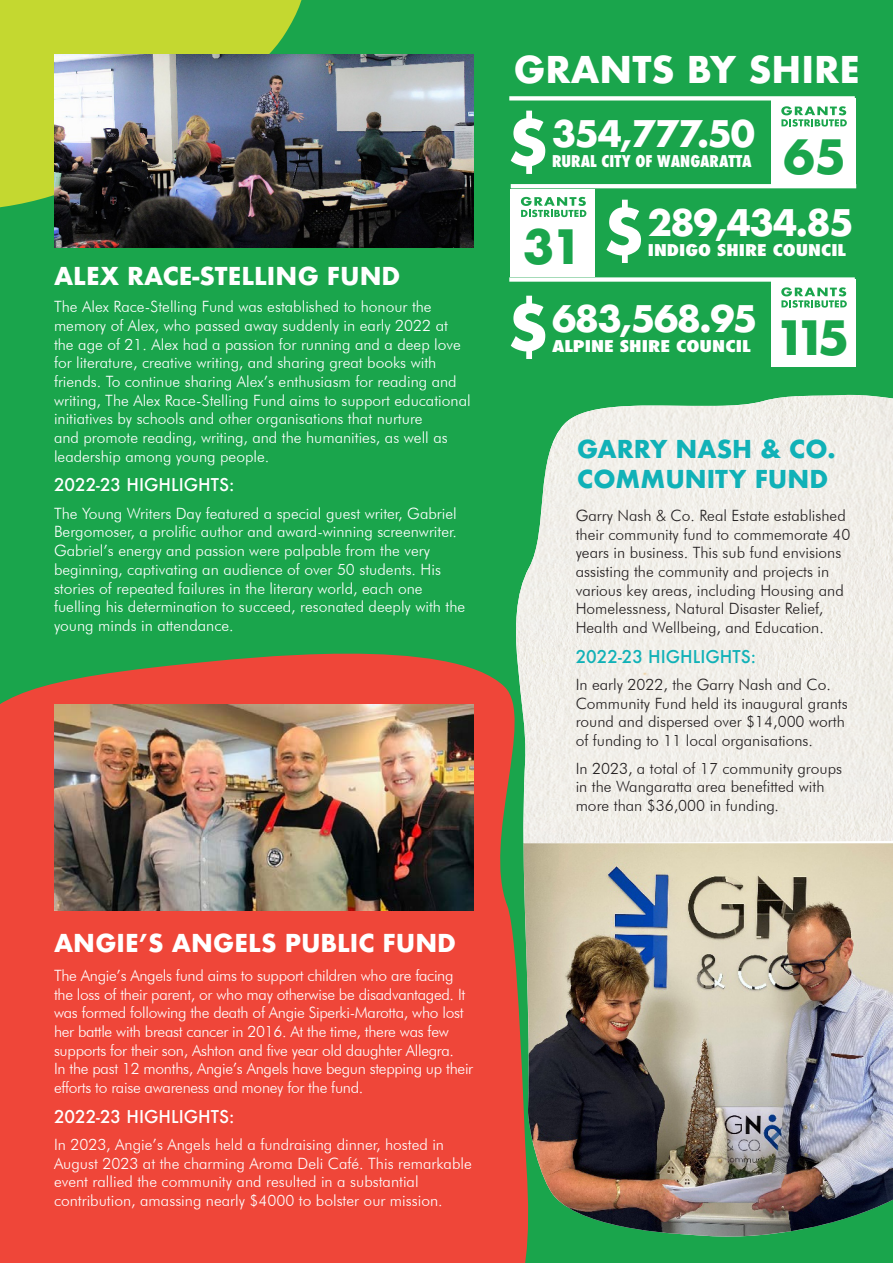
<style>
.page{position:relative;width:893px;height:1263px;background:#1aa54c}
.page>*{position:absolute;margin:0;border:0;box-sizing:border-box;transform-origin:0 0}
.t1{font:700 46.05px "Futura";letter-spacing:-.125em;color:#1aa54c}
.t2{font:700 35.85px "Futura";color:#fff}
.t3{font:700 35.7px "Futura";letter-spacing:-.04em;color:#fff}
.t4{font:700 24px "Futura";color:#fff}
.t5{font:700 24px "Futura";color:#10b1b7}
.t6{font:500 17.1px "Futura";color:#fff}
.t7{font:500 17.1px "Futura";color:#10b1b7}
.t8{font:800 condensed 15.75px "Futura";color:#fff}
.t9{font:800 condensed 15.75px "Futura";color:#fff;scale:1.28 1}
.t10{font:800 condensed 15.75px "Futura";color:#fff;scale:1.3 1}
.t11{font:300 15.6px/18.8px "Futura BT";color:#fff}
.t12{font:300 15.6px/18.8px "Futura BT";color:#231f20}
.t13{font:300 15.6px/18.8px "Futura BT";letter-spacing:-.02em;color:#fff}
</style>
<div class="page">
<div style="left:0;top:653px;width:528px;height:610px;background:#ef4639"></div>
<div style="left:0;top:0;width:302px;height:208px;background:#c4d830"></div>
<svg style="left:500px;top:653px;width:28px;height:588px;fill:#ef4639"></svg>
<img style="left:508px;top:394px;width:385px;height:449px">
<img style="left:523px;top:843px;width:370px;height:396px">
<img style="left:54px;top:54px;width:420px;height:193px">
<img style="left:54px;top:705px;width:420px;height:205px">
<svg style="left:511px;top:184px;width:345px;height:4px"></svg>
<div style="left:509px;top:277px;width:346px;height:5px;background:#fff"></div>
<svg style="left:509px;top:96px;width:346px;height:4px"></svg>
<svg style="left:511px;top:111px;width:34px;height:63px"></svg>
<svg style="left:606px;top:200px;width:35px;height:63px"></svg>
<svg style="left:511px;top:296px;width:34px;height:63px"></svg>
<div style="left:771px;top:98px;width:85px;height:88px;background:#fff"></div>
<svg style="left:781px;top:106px;width:66px;height:21px"></svg>
<div style="left:511px;top:189px;width:84px;height:88px;background:#fff"></div>
<svg style="left:521px;top:197px;width:65px;height:20px"></svg>
<div style="left:771px;top:279px;width:85px;height:88px;background:#fff"></div>
<svg style="left:781px;top:287px;width:66px;height:21px"></svg>
<p class="t4" style="left:54px;top:258px;width:348px">ALEX RACE-STELLING FUND</p>
<p class="t11" style="left:54px;top:297px;width:418px">The Alex Race-Stelling Fund was established to honour the memory of Alex, who passed away suddenly in early 2022 at the age of 21. Alex had a passion for running and a deep love for literature, creative writing, and sharing great books with friends. To continue sharing Alex’s enthusiasm for reading and writing, The Alex Race-Stelling Fund aims to support educational initiatives by schools and other organisations that nurture<br>and promote reading, writing, and the humanities, as well as leadership among young people.</p>
<p class="t6" style="left:54px;top:473px;width:182px">2022-23 HIGHLIGHTS:</p>
<p class="t11" style="left:54px;top:504px;width:413px">The Young Writers Day featured a special guest writer, Gabriel Bergomoser, a prolific author and award-winning screenwriter.<br>Gabriel’s energy and passion were palpable from the very beginning, captivating an audience of over 50 students. His stories of repeated failures in the literary world, each one fuelling his determination to succeed, resonated deeply with the young minds in attendance.</p>
<p class="t2" style="left:514px;top:44px;width:348px">GRANTS BY SHIRE</p>
<p class="t3" style="left:552px;top:108px;width:204px">354,777.50</p>
<p class="t8" style="left:552px;top:151px;width:201px">RURAL CITY OF WANGARATTA</p>
<p class="t1" style="left:783px;top:123px;width:64px">65</p>
<p class="t1" style="left:523px;top:214px;width:61px">31</p>
<p class="t3" style="left:648px;top:197px;width:207px">289,434.85</p>
<p class="t9" style="left:648px;top:240px;width:156px">INDIGO SHIRE COUNCIL</p>
<p class="t3" style="left:552px;top:293px;width:207px">683,568.95</p>
<p class="t10" style="left:552px;top:336px;width:154px">ALPINE SHIRE COUNCIL</p>
<p class="t1" style="left:775px;top:304px;width:76px">115</p>
<p class="t5" style="left:577px;top:432px;width:260px">GARRY NASH &amp; CO.</p>
<p class="t5" style="left:577px;top:461px;width:253px">COMMUNITY FUND</p>
<p class="t12" style="left:576px;top:506px;width:276px">Garry Nash &amp; Co. Real Estate established their community fund to commemorate 40 years in business. This sub fund envisions assisting the community and projects in various key areas, including Housing and Homelessness, Natural Disaster Relief, Health and Wellbeing, and Education.</p>
<p class="t7" style="left:576px;top:644px;width:182px">2022-23 HIGHLIGHTS:</p>
<p class="t12" style="left:576px;top:675px;width:273px">In early 2022, the Garry Nash and Co.<br>Community Fund held its inaugural grants round and dispersed over $14,000 worth of funding to 11 local organisations.</p>
<p class="t12" style="left:576px;top:759px;width:268px">In 2023, a total of 17 community groups in the Wangaratta area benefitted with more than $36,000 in funding.</p>
<p class="t4" style="left:54px;top:925px;width:404px">ANGIE’S ANGELS PUBLIC FUND</p>
<p class="t13" style="left:54px;top:966px;width:413px">The Angie’s Angels fund aims to support children who are facing the loss of their parent, or who may otherwise be disadvantaged. It was formed following the death of Angie Siperki-Marotta, who lost her battle with breast cancer in 2016. At the time, there was few supports for their son, Ashton and five year old daughter Allegra.</p>
<p class="t13" style="left:54px;top:1059px;width:421px">In the past 12 months, Angie’s Angels have begun stepping up their efforts to raise awareness and money for the fund.</p>
<p class="t6" style="left:54px;top:1104px;width:182px">2022-23 HIGHLIGHTS:</p>
<p class="t11" style="left:54px;top:1135px;width:419px">In 2023, Angie’s Angels held a fundraising dinner, hosted in August 2023 at the charming Aroma Deli Café. This remarkable event rallied the community and resulted in a substantial contribution, amassing nearly $4000 to bolster our mission.</p>
</div>
